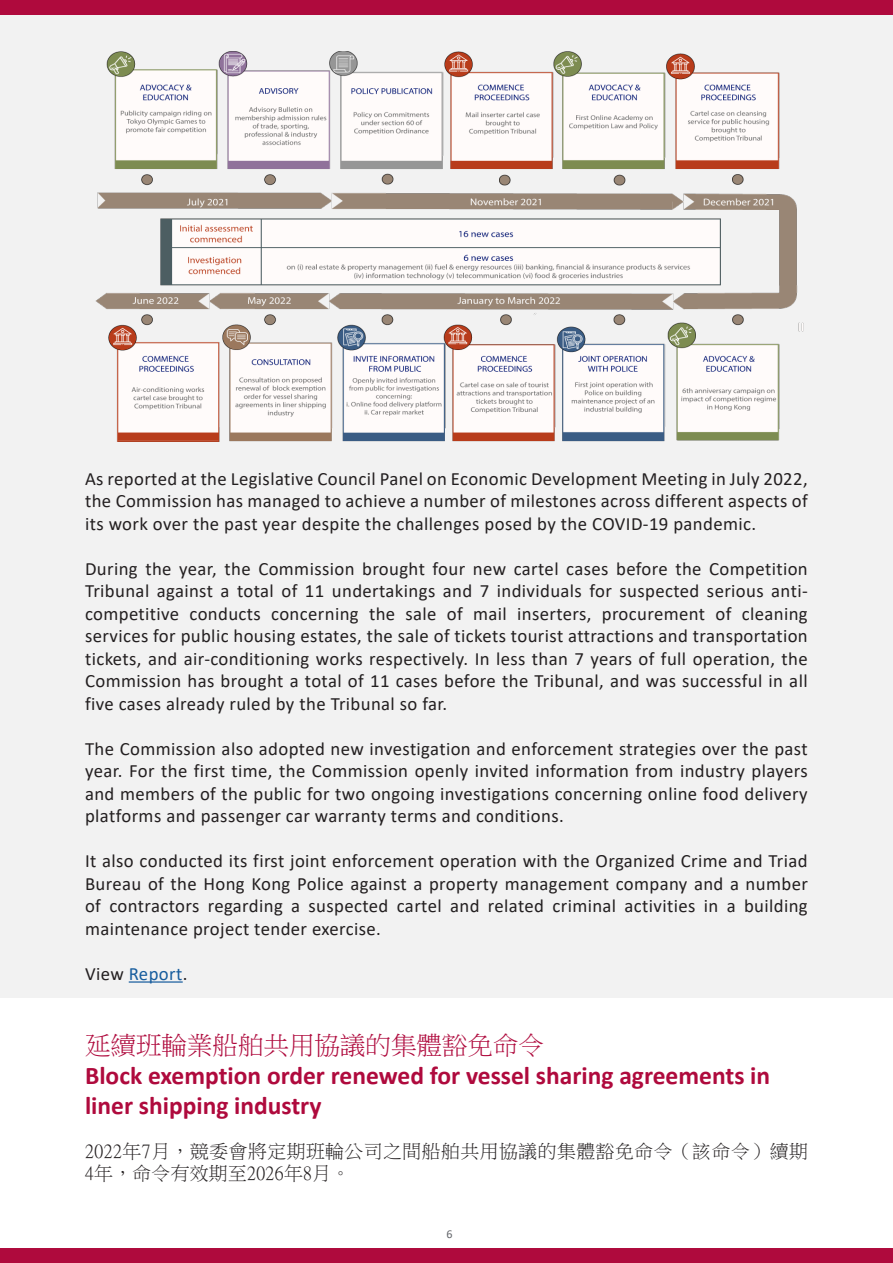
<style>
.page{position:relative;width:893px;height:1263px;background:#fff}
.page>*{position:absolute;margin:0;border:0;box-sizing:border-box;transform-origin:0 0}
.t1{font:700 25.5px/30.6px "Calibri";color:#af0a3d}
.t2{font:25.5px "P Ming Li U";color:#af0a3d}
.t3{font:18.75px/22.5px "Calibri";letter-spacing:.02em;color:#231f20;text-align:justify}
.t4{font:18.75px/22.5px "P Ming Li U";letter-spacing:.03em;color:#231f20}
.t5{font:18.75px "Calibri";letter-spacing:.02em;color:#175d9e}
.t6{font:12px "Calibri";color:#63656a}
.s1{color:#231f20}
</style>
<div class="page">
<hr style="left:892px;top:931px;width:1px;height:317px;background:#f2f2f2">
<div style="left:0;top:0;width:893px;height:998px;background:#f2f2f2"></div>
<div style="left:0;top:0;width:893px;height:15px;background:#af0a3d"></div>
<div style="left:0;top:1248px;width:893px;height:15px;background:#af0a3d"></div>
<img style="left:95px;top:51px;width:709px;height:391px">
<hr style="left:129px;top:981px;width:54px;height:2px;background:#175d9e">
<div style="left:0;top:1027px;width:893px;height:102px;background:#fff"></div>
<p class="t3" style="left:85px;top:467px;width:724px">As reported at the Legislative Council Panel on Economic Development Meeting in July 2022, the Commission has managed to achieve a number of milestones across different aspects of its work over the past year despite the challenges posed by the COVID-19 pandemic.</p>
<p class="t3" style="left:85px;top:557px;width:724px">During the year, the Commission brought four new cartel cases before the Competition Tribunal against a total of 11 undertakings and 7 individuals for suspected serious anti&shy;competitive conducts concerning the sale of mail inserters, procurement of cleaning services for public housing estates, the sale of tickets tourist attractions and transportation tickets, and air-conditioning works respectively. In less than 7 years of full operation, the Commission has brought a total of 11 cases before the Tribunal, and was successful in all five cases already ruled by the Tribunal so far.</p>
<p class="t3" style="left:85px;top:737px;width:724px">The Commission also adopted new investigation and enforcement strategies over the past year. For the first time, the Commission openly invited information from industry players and members of the public for two ongoing investigations concerning online food delivery platforms and passenger car warranty terms and conditions.</p>
<p class="t3" style="left:85px;top:849px;width:724px">It also conducted its first joint enforcement operation with the Organized Crime and Triad Bureau of the Hong Kong Police against a property management company and a number of contractors regarding a suspected cartel and related criminal activities in a building maintenance project tender exercise.</p>
<p class="t5" style="left:85px;top:961px;width:104px"><span class="s1">View</span> Report<span class="s1">.</span></p>
<p class="t2" style="left:85px;top:1032px;width:460px">延續班輪業船舶共用協議的集體豁免命令</p>
<p class="t1" style="left:85px;top:1060px;width:687px">Block exemption order renewed for vessel sharing agreements in liner shipping industry</p>
<p class="t4" style="left:85px;top:1140px;width:724px">2022年7月，競委會將定期班輪公司之間船舶共用協議的集體豁免命令（該命令）續期<br>4年，命令有效期至2026年8月。</p>
<p class="t6" style="left:446px;top:1226px;width:8px">6</p>
</div>
